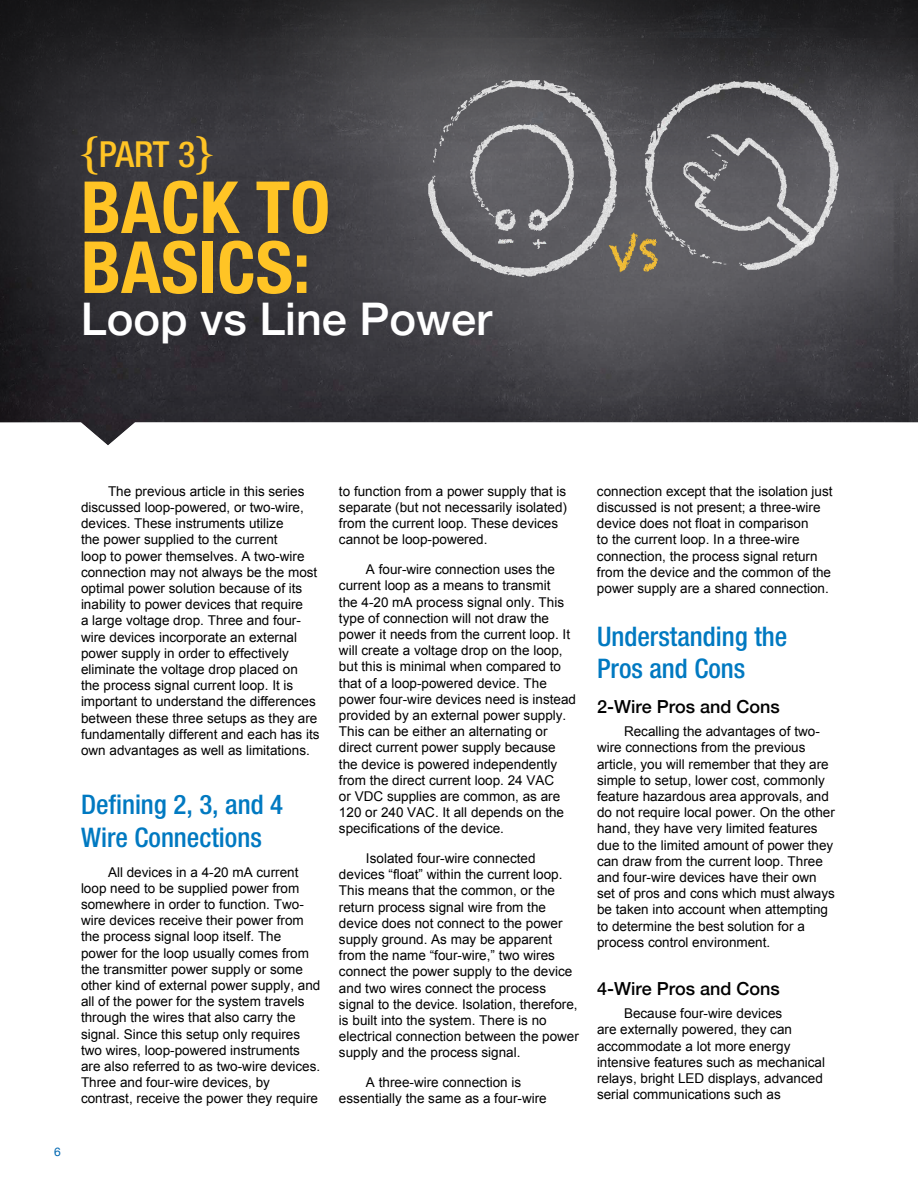
<style>
.page{position:relative;width:918px;height:1188px;background:#fff}
.page>*{position:absolute;margin:0;border:0;box-sizing:border-box;transform-origin:0 0}
.t1{font:700 condensed 72px/60px "Helvetica Neue LT Std";color:#ffc425}
.t2{font:500 45px "Helvetica Neue";color:#fff}
.t3{font:500 condensed 36px "Helvetica Neue LT Std";color:#ffc425}
.t4{font:500 condensed 27px/32.4px "Helvetica Neue LT Std";color:#0079c1}
.t5{font:500 18px "Helvetica Neue";color:#000}
.t6{font:13.5px/16.2px "Arial";color:#000}
.t7{font:12px "Helvetica Neue";color:#0067b1}
.s1{font-family:"Times";font-weight:700;font-stretch:normal;font-size:45px}
</style>
<div class="page">
<div style="left:0;top:0;width:918px;height:447px;background:#000;opacity:.75"></div>
<img style="left:162px;top:0;width:756px;height:421px">
<img style="left:348px;top:3px;width:217px;height:348px">
<img style="left:565px;top:1px;width:353px;height:350px">
<img style="left:603px;top:53px;width:293px;height:276px">
<img style="left:527px;top:151px;width:212px;height:228px">
<h3 class="t3" style="left:81px;top:132px;width:134px"><span class="s1">{</span>PART 3<span class="s1">}</span></h3>
<h1 class="t1" style="left:81px;top:176px;width:251px">BACK TO<br>BASICS:</h1>
<h2 class="t2" style="left:81px;top:283px;width:413px">Loop vs Line Power</h2>
<p class="t7" style="left:54px;top:1143px;width:8px">6</p>
<p class="t6" style="left:81px;top:483px;width:240px;text-indent:27px">The previous article in this series discussed loop-powered, or two-wire, devices. These instruments utilize<br>the power supplied to the current<br>loop to power themselves. A two-wire connection may not always be the most optimal power solution because of its inability to power devices that require<br>a large voltage drop. Three and four&shy;wire devices incorporate an external power supply in order to effectively eliminate the voltage drop placed on the process signal current loop. It is important to understand the differences between these three setups as they are fundamentally different and each has its own advantages as well as limitations.</p>
<h3 class="t4" style="left:81px;top:788px;width:204px">Defining 2, 3, and 4<br>Wire Connections</h3>
<p class="t6" style="left:81px;top:864px;width:241px;text-indent:27px">All devices in a 4-20 mA current loop need to be supplied power from somewhere in order to function. Two&shy;wire devices receive their power from the process signal loop itself. The power for the loop usually comes from the transmitter power supply or some other kind of external power supply, and all of the power for the system travels through the wires that also carry the signal. Since this setup only requires two wires, loop-powered instruments are also referred to as two-wire devices.<br>Three and four-wire devices, by contrast, receive the power they require</p>
<p class="t6" style="left:339px;top:483px;width:230px">to function from a power supply that is separate (but not necessarily isolated) from the current loop. These devices cannot be loop-powered.</p>
<p class="t6" style="left:339px;top:561px;width:239px;text-indent:27px">A four-wire connection uses the current loop as a means to transmit<br>the 4-20 mA process signal only. This type of connection will not draw the power it needs from the current loop. It will create a voltage drop on the loop, but this is minimal when compared to that of a loop-powered device. The power four-wire devices need is instead provided by an external power supply.<br>This can be either an alternating or direct current power supply because the device is powered independently from the direct current loop. 24 VAC<br>or VDC supplies are common, as are 120 or 240 VAC. It all depends on the specifications of the device.</p>
<p class="t6" style="left:339px;top:850px;width:241px;text-indent:27px">Isolated four-wire connected devices “float” within the current loop.<br>This means that the common, or the return process signal wire from the device does not connect to the power supply ground. As may be apparent from the name “four-wire,” two wires connect the power supply to the device and two wires connect the process signal to the device. Isolation, therefore, is built into the system. There is no electrical connection between the power supply and the process signal.</p>
<p class="t6" style="left:339px;top:1074px;width:209px;text-align:center">A three-wire connection is essentially the same as a four-wire</p>
<p class="t6" style="left:597px;top:483px;width:237px">connection except that the isolation just discussed is not present; a three-wire device does not float in comparison<br>to the current loop. In a three-wire connection, the process signal return from the device and the common of the power supply are a shared connection.</p>
<h3 class="t4" style="left:597px;top:620px;width:192px">Understanding the<br>Pros and Cons</h3>
<h3 class="t5" style="left:597px;top:692px;width:184px">2-Wire Pros and Cons</h3>
<p class="t6" style="left:597px;top:723px;width:239px;text-indent:27px">Recalling the advantages of two&shy;wire connections from the previous article, you will remember that they are simple to setup, lower cost, commonly feature hazardous area approvals, and do not require local power. On the other hand, they have very limited features due to the limited amount of power they can draw from the current loop. Three and four-wire devices have their own set of pros and cons which must always be taken into account when attempting to determine the best solution for a process control environment.</p>
<h3 class="t5" style="left:597px;top:974px;width:184px">4-Wire Pros and Cons</h3>
<p class="t6" style="left:597px;top:1006px;width:230px;text-indent:27px">Because four-wire devices<br>are externally powered, they can accommodate a lot more energy intensive features such as mechanical relays, bright LED displays, advanced serial communications such as</p>
</div>
